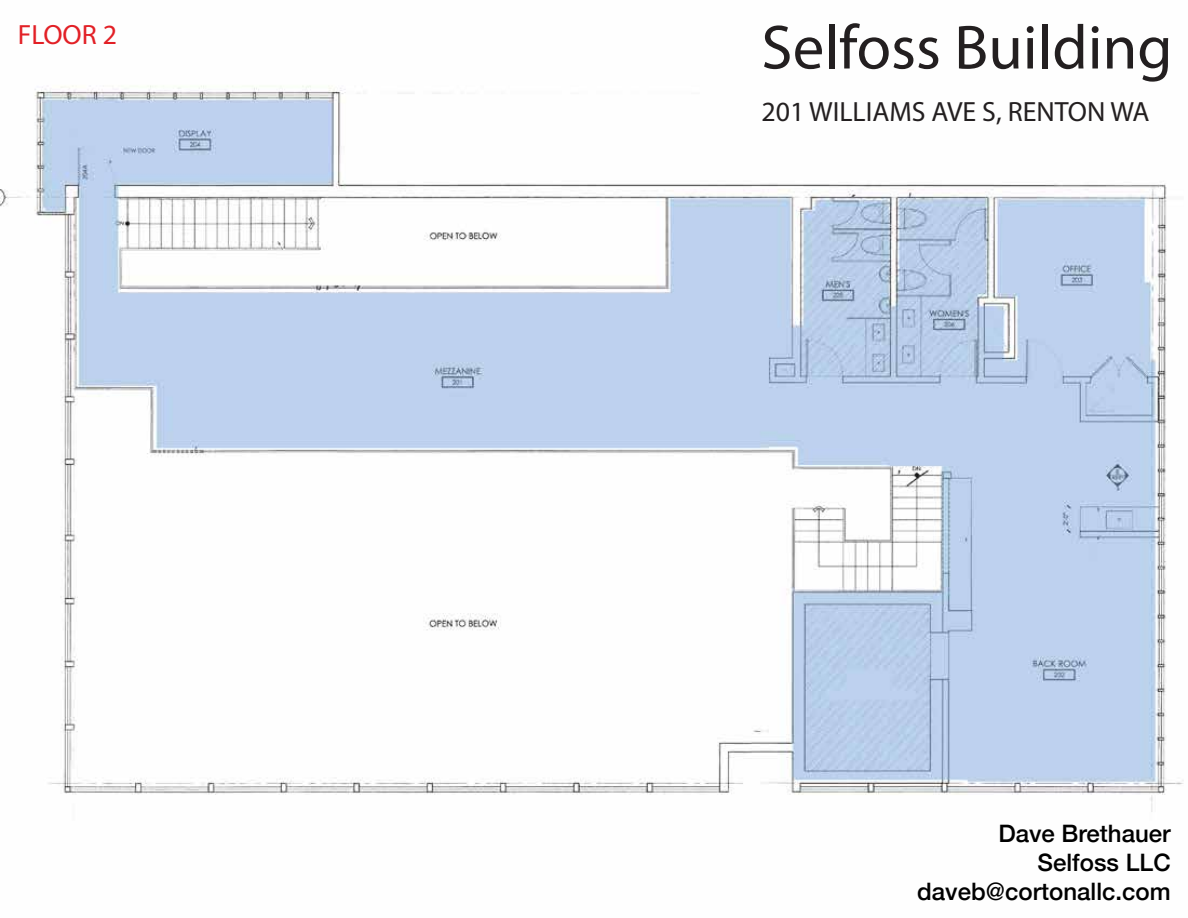
<style>
.page{position:relative;width:1188px;height:918px;background:#fff}
.page>*{position:absolute;margin:0;border:0;box-sizing:border-box;transform-origin:0 0}
.t1{font:62.85px "Myriad Pro";color:#231f20}
.t2{font:27.9px "Myriad Pro";color:#231f20}
.t3{font:27.9px "Myriad Pro";color:#e22026}
.t4{font:500 24px/28.8px "Helvetica Neue";color:#000;text-align:right}
</style>
<div class="page">
<img style="left:0;top:85px;width:1184px;height:727px">
<p class="t3" style="left:18px;top:18px;width:101px">FLOOR 2</p>
<h1 class="t1" style="left:761px;top:9px;width:413px">Selfoss Building</h1>
<p class="t2" style="left:761px;top:95px;width:390px">201 WILLIAMS AVE S, RENTON WA</p>
<p class="t4" style="left:917px;top:817px;width:255px">Dave Brethauer<br>Selfoss LLC daveb@cortonallc.com</p>
</div>
